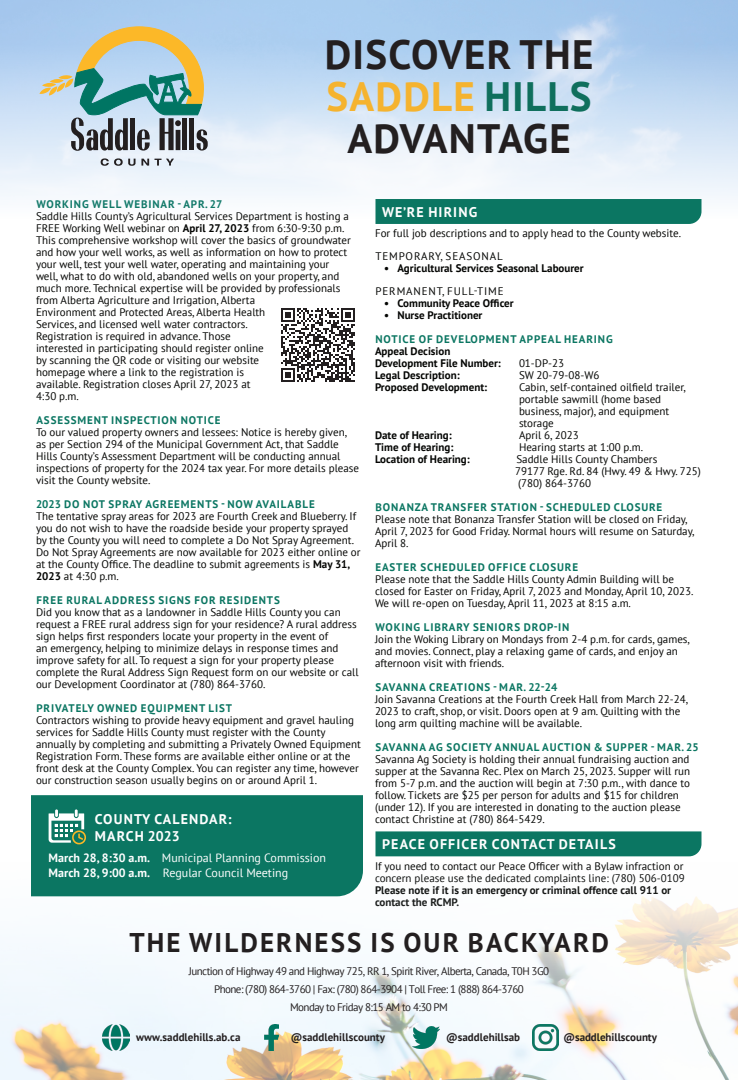
<style>
.page{position:relative;width:738px;height:1080px;background:#fff}
.page>*{position:absolute;margin:0;border:0;box-sizing:border-box;transform-origin:0 0}
.t1{font:700 41px "PT Sans";letter-spacing:.03em;color:#231f20}
.t2{font:700 41px "PT Sans";letter-spacing:.03em;color:#f5b32f}
.t3{font:700 27px "PT Sans";letter-spacing:.08em;color:#231f20}
.t4{font:700 14px "PT Sans";letter-spacing:.08em;color:#fff}
.t5{font:700 14px "PT Sans";letter-spacing:.045em;color:#fff}
.t6{font:12px "PT Sans";color:#fff}
.t7{font:11px/12px "PT Sans";color:#040503}
.t8{font:700 11px "PT Sans";letter-spacing:.08em;color:#0b7662}
.t9{font:700 11px/12px "PT Sans";color:#040503}
.Paragraph{font:11px "PT Sans";letter-spacing:-.05em;color:#231f20}
.Paragraph-2{font:700 11px "PT Sans";color:#231f20}
.t10{font:11px "PT Sans";letter-spacing:.08em;color:#040503}
.s1{color:#0f6f5d}
.s2{font-weight:700}
</style>
<div class="page">
<img style="left:0;top:896px;width:738px;height:184px">
<svg style="left:101px;top:158px;width:73px;height:8px"></svg>
<svg style="left:39px;top:26px;width:169px;height:125px"></svg>
<img style="left:103px;top:1025px;width:26px;height:26px">
<img style="left:264px;top:1025px;width:15px;height:26px">
<img style="left:413px;top:1027px;width:26px;height:22px">
<img style="left:533px;top:1025px;width:26px;height:26px">
<div style="left:31px;top:795px;width:332px;height:101px;background:#0b7662"></div>
<svg style="left:49px;top:809px;width:37px;height:35px"></svg>
<div style="left:376px;top:199px;width:326px;height:25px;background:#0b7662"></div>
<div style="left:376px;top:831px;width:326px;height:25px;background:#0b7662"></div>
<svg style="left:281px;top:308px;width:74px;height:74px"></svg>
<p class="t1" style="left:325px;top:27px;width:270px">DISCOVER THE</p>
<p class="t2" style="left:327px;top:69px;width:266px">SADDLE <span class="s1">HILLS</span></p>
<p class="t1" style="left:347px;top:111px;width:225px">ADVANTAGE</p>
<p class="t8" style="left:36px;top:197px;width:187px">WORKING WELL WEBINAR - APR. 27</p>
<p class="t7" style="left:36px;top:210px;width:316px">Saddle Hills County’s Agricultural Services Department is hosting a FREE Working Well webinar on <span class="s2">April 27, 2023</span> from 6:30-9:30 p.m.<br>This comprehensive workshop will cover the basics of groundwater and how your well works, as well as information on how to protect your well, test your well water, operating and maintaining your well, what to do with old, abandoned wells on your property, and much more. Technical expertise will be provided by professionals from Alberta Agriculture and Irrigation, Alberta<br>Environment and Protected Areas, Alberta Health<br>Services, and licensed well water contractors.<br>Registration is required in advance. Those<br>interested in participating should register online<br>by scanning the QR code or visiting our website<br>homepage where a link to the registration is<br>available. Registration closes April 27, 2023 at<br>4:30 p.m.</p>
<p class="t8" style="left:36px;top:413px;width:186px">ASSESSMENT INSPECTION NOTICE</p>
<p class="t7" style="left:36px;top:426px;width:325px">To our valued property owners and lessees: Notice is hereby given, as per Section 294 of the Municipal Government Act, that Saddle Hills County’s Assessment Department will be conducting annual inspections of property for the 2024 tax year. For more details please visit the County website.</p>
<p class="t8" style="left:36px;top:497px;width:280px">2023 DO NOT SPRAY AGREEMENTS - NOW AVAILABLE</p>
<p class="t7" style="left:36px;top:510px;width:326px">The tentative spray areas for 2023 are Fourth Creek and Blueberry. If you do not wish to have the roadside beside your property sprayed by the County you will need to complete a Do Not Spray Agreement.<br>Do Not Spray Agreements are now available for 2023 either online or at the County Office. The deadline to submit agreements is <span class="s2">May 31, 2023</span> at 4:30 p.m.</p>
<p class="t8" style="left:36px;top:593px;width:245px">FREE RURAL ADDRESS SIGNS FOR RESIDENTS</p>
<p class="t7" style="left:36px;top:606px;width:324px">Did you know that as a landowner in Saddle Hills County you can request a FREE rural address sign for your residence? A rural address sign helps first responders locate your property in the event of<br>an emergency, helping to minimize delays in response times and improve safety for all. To request a sign for your property please complete the Rural Address Sign Request form on our website or call our Development Coordinator at (780) 864-3760.</p>
<p class="t8" style="left:36px;top:701px;width:197px">PRIVATELY OWNED EQUIPMENT LIST</p>
<p class="t7" style="left:36px;top:714px;width:326px">Contractors wishing to provide heavy equipment and gravel hauling services for Saddle Hills County must register with the County annually by completing and submitting a Privately Owned Equipment Registration Form. These forms are available either online or at the front desk at the County Complex. You can register any time, however our construction season usually begins on or around April 1.</p>
<p class="t4" style="left:95px;top:810px;width:138px">COUNTY CALENDAR:</p>
<p class="t5" style="left:95px;top:827px;width:86px">MARCH 2023</p>
<p class="t6" style="left:49px;top:851px;width:279px"><span class="s2">March 28, 8:30 a.m.</span> Municipal Planning Commission</p>
<p class="t6" style="left:49px;top:865px;width:241px"><span class="s2">March 28, 9:00 a.m.</span> Regular Council Meeting</p>
<p class="t4" style="left:382px;top:203px;width:97px">WE’RE HIRING</p>
<p class="t7" style="left:375px;top:227px;width:308px">For full job descriptions and to apply head to the County website.</p>
<p class="t10" style="left:375px;top:249px;width:129px">TEMPORARY, SEASONAL</p>
<p class="t9" style="left:384px;top:262px;width:201px">• Agricultural Services Seasonal Labourer</p>
<p class="t10" style="left:375px;top:284px;width:130px">PERMANENT, FULL-TIME</p>
<p class="t9" style="left:384px;top:297px;width:131px">• Community Peace Officer</p>
<p class="t9" style="left:384px;top:309px;width:100px">• Nurse Practitioner</p>
<p class="t8" style="left:375px;top:332px;width:239px">NOTICE OF DEVELOPMENT APPEAL HEARING</p>
<p class="t9" style="left:375px;top:345px;width:77px">Appeal Decision</p>
<p class="t9" style="left:375px;top:357px;width:127px">Development File Number:</p>
<p class="t7" style="left:519px;top:357px;width:47px">01-DP-23</p>
<p class="t9" style="left:375px;top:369px;width:86px">Legal Description:</p>
<p class="t7" style="left:519px;top:369px;width:82px">SW 20-79-08-W6</p>
<p class="t9" style="left:375px;top:381px;width:114px">Proposed Development:</p>
<p class="t7" style="left:519px;top:381px;width:168px">Cabin, self-contained oilfield trailer,</p>
<p class="t7" style="left:519px;top:393px;width:144px">portable sawmill (home based</p>
<p class="t7" style="left:519px;top:405px;width:152px">business, major), and equipment</p>
<p class="t7" style="left:519px;top:417px;width:36px">storage</p>
<p class="t9" style="left:375px;top:429px;width:78px">Date of Hearing:</p>
<p class="t7" style="left:519px;top:429px;width:61px">April 6, 2023</p>
<p class="t9" style="left:375px;top:441px;width:80px">Time of Hearing:</p>
<p class="t7" style="left:519px;top:441px;width:126px">Hearing starts at 1:00 p.m.</p>
<p class="t9" style="left:375px;top:453px;width:96px">Location of Hearing:</p>
<p class="t7" style="left:516px;top:453px;width:142px">Saddle Hills County Chambers</p>
<p class="t7" style="left:515px;top:465px;width:187px">79177 Rge. Rd. 84 (Hwy. 49 &amp; Hwy. 725)</p>
<p class="t7" style="left:518px;top:477px;width:75px">(780) 864-3760</p>
<p class="t8" style="left:375px;top:500px;width:288px">BONANZA TRANSFER STATION - SCHEDULED CLOSURE</p>
<p class="t7" style="left:375px;top:513px;width:321px">Please note that Bonanza Transfer Station will be closed on Friday,<br>April 7, 2023 for Good Friday. Normal hours will resume on Saturday,<br>April 8.</p>
<p class="t8" style="left:375px;top:560px;width:204px">EASTER SCHEDULED OFFICE CLOSURE</p>
<p class="t7" style="left:375px;top:573px;width:320px">Please note that the Saddle Hills County Admin Building will be closed for Easter on Friday, April 7, 2023 and Monday, April 10, 2023.<br>We will re-open on Tuesday, April 11, 2023 at 8:15 a.m.</p>
<p class="t8" style="left:375px;top:620px;width:196px">WOKING LIBRARY SENIORS DROP-IN</p>
<p class="t7" style="left:375px;top:633px;width:317px">Join the Woking Library on Mondays from 2-4 p.m. for cards, games, and movies. Connect, play a relaxing game of cards, and enjoy an afternoon visit with friends.</p>
<p class="t8" style="left:375px;top:680px;width:183px">SAVANNA CREATIONS - MAR. 22-24</p>
<p class="t7" style="left:375px;top:693px;width:315px">Join Savanna Creations at the Fourth Creek Hall from March 22-24,<br>2023 to craft, shop, or visit. Doors open at 9 am. Quilting with the long arm quilting machine will be available.</p>
<p class="t8" style="left:375px;top:740px;width:325px">SAVANNA AG SOCIETY ANNUAL AUCTION &amp; SUPPER - MAR. 25</p>
<p class="t7" style="left:375px;top:753px;width:317px">Savanna Ag Society is holding their annual fundraising auction and supper at the Savanna Rec. Plex on March 25, 2023. Supper will run from 5-7 p.m. and the auction will begin at 7:30 p.m., with dance to follow. Tickets are $25 per person for adults and $15 for children (under 12). If you are interested in donating to the auction please contact Christine at (780) 864-5429.</p>
<p class="t7" style="left:375px;top:860px;width:311px">If you need to contact our Peace Officer with a Bylaw infraction or concern please use the dedicated complaints line: (780) 506-0109</p>
<p class="t9" style="left:375px;top:884px;width:298px">Please note if it is an emergency or criminal offence call 911 or contact the RCMP.</p>
<p class="t4" style="left:382px;top:835px;width:235px">PEACE OFFICER CONTACT DETAILS</p>
<p class="t3" style="left:129px;top:925px;width:481px">THE WILDERNESS IS OUR BACKYARD</p>
<p class="Paragraph" style="left:189px;top:964px;width:362px">Junction of Highway 49 and Highway 725, RR 1, Spirit River, Alberta, Canada, T0H 3G0</p>
<p class="Paragraph" style="left:214px;top:982px;width:311px">Phone: (780) 864-3760 | Fax: (780) 864-3904 | Toll Free: 1 (888) 864-3760</p>
<p class="Paragraph" style="left:290px;top:1000px;width:159px">Monday to Friday 8:15 AM to 4:30 PM</p>
<p class="Paragraph-2" style="left:136px;top:1030px;width:106px">www.saddlehills.ab.ca</p>
<p class="Paragraph-2" style="left:291px;top:1030px;width:96px">@saddlehillscounty</p>
<p class="Paragraph-2" style="left:446px;top:1030px;width:75px">@saddlehillsab</p>
<p class="Paragraph-2" style="left:563px;top:1030px;width:95px">@saddlehillscounty</p>
</div>
